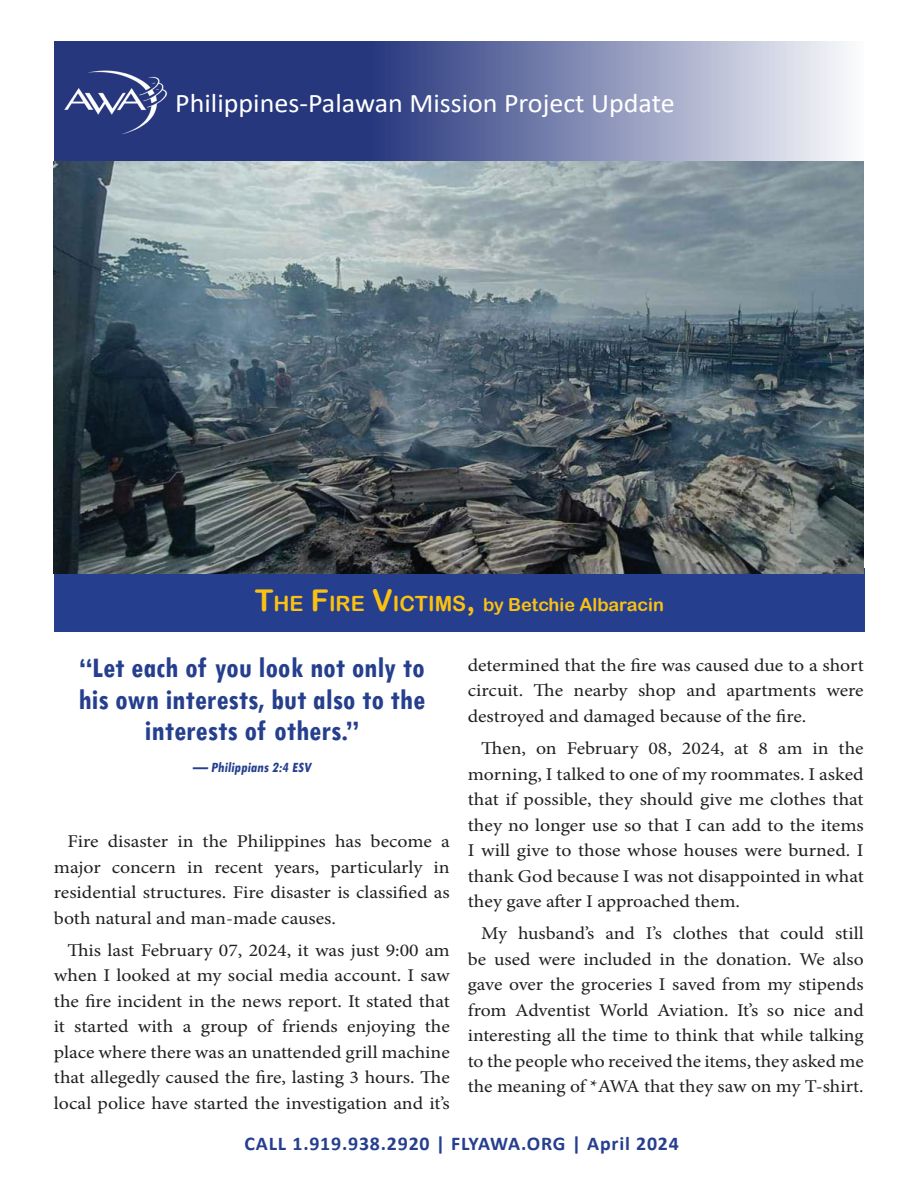
<style>
.page{position:relative;width:918px;height:1188px;background:#fff}
.page>*{position:absolute;margin:0;border:0;box-sizing:border-box;transform-origin:0 0}
.t1{font:700 condensed 30px/31.5px "Tw Cen";color:#253f8e;text-align:center}
.t2{font:27px "Calibri";color:#fff;scale:1.04 1}
.t3{font:700 19.5px "Calibri";letter-spacing:.04em;color:#253f8e}
.t4{font:18px/25.5px "Minion Pro";letter-spacing:-.005em;color:#231f20;text-align:justify;scale:1.1 1}
.t5{font:18px/25.5px "Minion Pro";letter-spacing:-.005em;color:#231f20;text-align:justify;scale:1.09 1}
.t6{font:18px "Arial Rounded MT Bold";color:#fbc112}
.t7{font:700 condensed 15px "Tw Cen";color:#253f8e}
.s1{font-size:30px}
.s2{font-size:21px}
</style>
<div class="page">
<svg style="left:54px;top:41px;width:791px;height:120px;background:#6974a5"></svg>
<img style="left:62px;top:66px;width:106px;height:71px">
<div style="left:54px;top:569px;width:811px;height:63px;background:#253f8e"></div>
<img style="left:54px;top:161px;width:810px;height:413px">
<h2 class="t2" style="left:175px;top:84px;width:482px">Philippines-Palawan Mission Project Update</h2>
<p class="t6" style="left:255px;top:594px;width:411px"><span class="s1">T</span><span class="s2">HE</span> <span class="s1">F</span><span class="s2">IRE</span> <span class="s1">V</span><span class="s2">ICTIMS</span><span class="s1">,</span> by Betchie Albaracin</p>
<h1 class="t1" style="left:78px;top:651px;width:348px">“Let each of you look not only to his own interests, but also to the interests of others.”</h1>
<p class="t7" style="left:192px;top:758px;width:123px">— Philippians 2:4 ESV</p>
<p class="t4" style="left:54px;top:829px;width:361px;text-indent:14px">Fire disaster in the Philippines has become a major concern in recent years, particularly in residential structures. Fire disaster is classified as both natural and man-made causes.</p>
<p class="t4" style="left:54px;top:937px;width:361px;text-indent:14px">This last February 07, 2024, it was just 9:00 am when I looked at my social media account. I saw the fire incident in the news report. It stated that it started with a group of friends enjoying the place where there was an unattended grill machine that allegedly caused the fire, lasting 3 hours. The local police have started the investigation and it’s</p>
<p class="t4" style="left:468px;top:652px;width:361px">determined that the fire was caused due to a short circuit. The nearby shop and apartments were destroyed and damaged because of the fire.</p>
<p class="t4" style="left:468px;top:736px;width:361px;text-indent:14px">Then, on February 08, 2024, at 8 am in the morning, I talked to one of my roommates. I asked that if possible, they should give me clothes that they no longer use so that I can add to the items I will give to those whose houses were burned. I thank God because I was not disappointed in what they gave after I approached them.</p>
<p class="t5" style="left:468px;top:921px;width:365px;text-indent:13px">My husband’s and I’s clothes that could still be used were included in the donation. We also gave over the groceries I saved from my stipends from Adventist World Aviation. It’s so nice and interesting all the time to think that while talking to the people who received the items, they asked me the meaning of *AWA that they saw on my T-shirt.</p>
<p class="t3" style="left:245px;top:1130px;width:436px">CALL 1.919.938.2920 | FLYAWA.ORG | April 2024</p>
</div>
